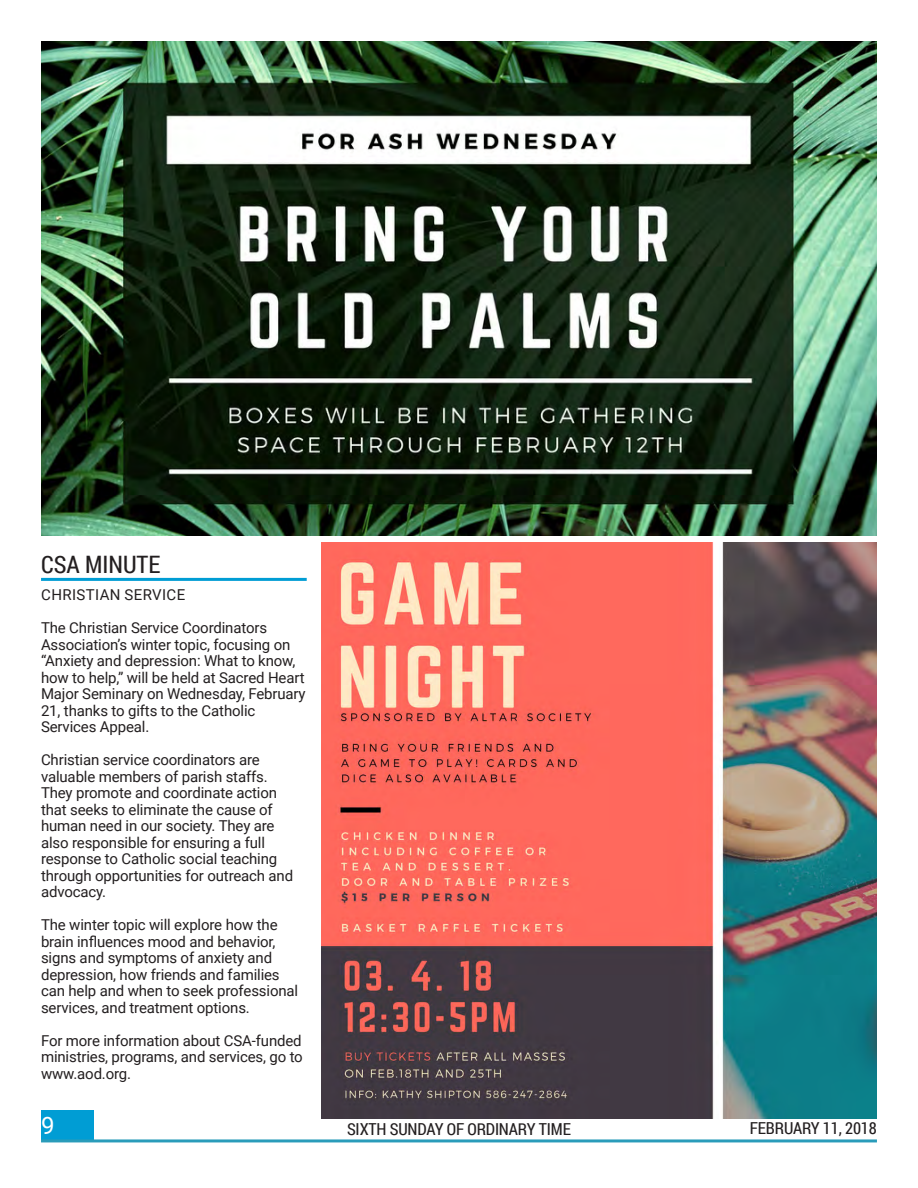
<style>
.page{position:relative;width:918px;height:1188px;background:#fff}
.page>*{position:absolute;margin:0;border:0;box-sizing:border-box;transform-origin:0 0}
.HEADING{font:24px "Roboto Condensed";color:#231f20}
.t1{font:24px "Roboto";color:#fff}
.t2{font:16.5px "Roboto Condensed";letter-spacing:-.01em;color:#231f20}
.t3{font:15px/16.5px "Roboto";letter-spacing:-.01em;color:#231f20}
.t4{font:15px "Roboto";letter-spacing:.025em;color:#231f20}
</style>
<div class="page">
<div style="left:41px;top:1111px;width:52px;height:29px;background:#009dd4"></div>
<hr style="left:41px;top:1139px;width:836px;height:3px;background:#2a9cba">
<hr style="left:41px;top:578px;width:266px;height:3px;background:#009dd4">
<img style="left:41px;top:41px;width:836px;height:495px">
<img style="left:322px;top:542px;width:555px;height:577px">
<p class="HEADING" style="left:41px;top:548px;width:121px">CSA MINUTE</p>
<p class="t4" style="left:41px;top:584px;width:145px">CHRISTIAN SERVICE</p>
<p class="t3" style="left:41px;top:619px;width:266px">The Christian Service Coordinators Association’s winter topic, focusing on “Anxiety and depression: What to know, how to help,” will be held at Sacred Heart Major Seminary on Wednesday, February 21, thanks to gifts to the Catholic Services Appeal.</p>
<p class="t3" style="left:41px;top:751px;width:254px">Christian service coordinators are valuable members of parish staffs.<br>They promote and coordinate action that seeks to eliminate the cause of human need in our society. They are also responsible for ensuring a full response to Catholic social teaching through opportunities for outreach and advocacy.</p>
<p class="t3" style="left:41px;top:916px;width:259px">The winter topic will explore how the brain influences mood and behavior, signs and symptoms of anxiety and depression, how friends and families can help and when to seek professional services, and treatment options.</p>
<p class="t3" style="left:41px;top:1031px;width:263px;text-align:justify">For more information about CSA-funded ministries, programs, and services, go to www.aod.org.</p>
<h1 class="t1" style="left:41px;top:1109px;width:15px">9</h1>
<p class="t2" style="left:347px;top:1117px;width:225px">SIXTH SUNDAY OF ORDINARY TIME</p>
<p class="t2" style="left:750px;top:1117px;width:129px">FEBRUARY 11, 2018</p>
</div>
